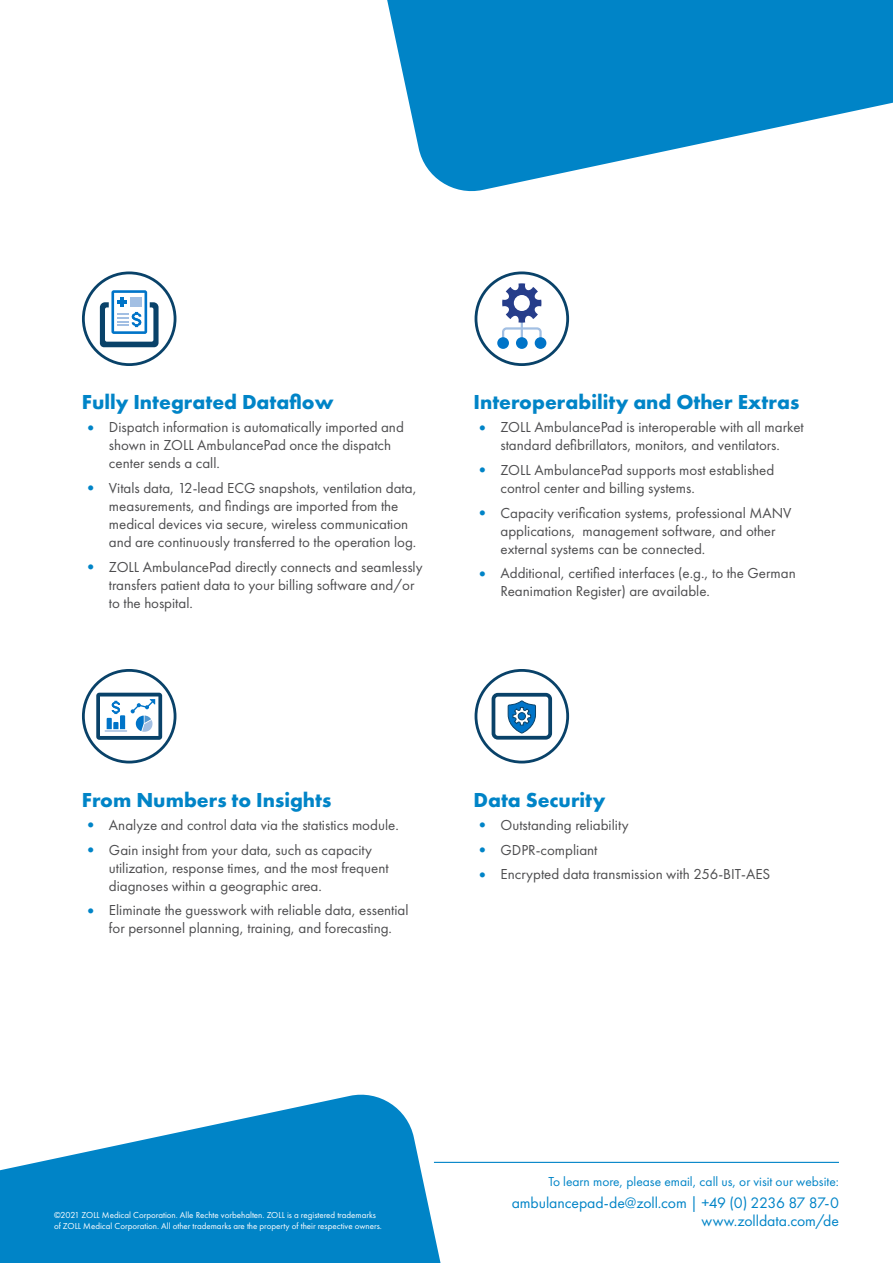
<style>
.page{position:relative;width:893px;height:1263px;background:#fff}
.page>*{position:absolute;margin:0;border:0;box-sizing:border-box;transform-origin:0 0}
.Heading_2{font:700 21px "Futura PT";color:#0084c7}
.Footer_Website{font:15.75px/18px "Futura PT";letter-spacing:-.005em;color:#0084c7;text-align:right}
.t1{font:15px/18px "Futura PT";color:#4d4d4f}
.Footer_CTA{font:13.5px "Futura PT";color:#0084c7}
.Footer_Copyright{font:9px/10.5px "Futura PT";color:#fff}
.s1{font-size:18px;color:#0084c7}
</style>
<div class="page">
<svg style="left:387px;top:0;width:506px;height:192px;fill:#0084c7"></svg>
<svg style="left:0;top:1094px;width:540px;height:169px;fill:#0084c7"></svg>
<hr style="left:434px;top:1162px;width:405px;height:1px;background:#0084c7">
<div style="left:475px;top:669px;width:94px;height:94px;border:3px solid #094269;border-radius:50%"></div>
<div style="left:492px;top:693px;width:60px;height:47px;border:4px solid #094269;border-radius:4px"></div>
<svg style="left:507px;top:700px;width:29px;height:34px"></svg>
<div style="left:475px;top:271px;width:94px;height:95px;border:3px solid #094269;border-radius:50%"></div>
<div style="left:535px;top:337px;width:11px;height:12px;background:#0074c8;border-radius:50%"></div>
<div style="left:516px;top:337px;width:12px;height:12px;background:#0074c8;border-radius:50%"></div>
<div style="left:497px;top:337px;width:12px;height:12px;background:#0074c8;border-radius:50%"></div>
<svg style="left:501px;top:283px;width:42px;height:57px"></svg>
<div style="left:82px;top:669px;width:94px;height:94px;border:3px solid #094269;border-radius:50%"></div>
<svg style="left:96px;top:693px;width:66px;height:47px"></svg>
<div style="left:82px;top:271px;width:94px;height:95px;border:3px solid #094269;border-radius:50%"></div>
<svg style="left:100px;top:290px;width:59px;height:57px"></svg>
<p class="Heading_2" style="left:82px;top:388px;width:253px">Fully Integrated Dataflow</p>
<p class="t1" style="left:109px;top:418px;width:296px;text-indent:-27px"><span class="s1">•</span> Dispatch information is automatically imported and shown in ZOLL AmbulancePad once the dispatch center sends a call.</p>
<p class="t1" style="left:109px;top:479px;width:309px;text-indent:-27px"><span class="s1">•</span> Vitals data, 12-lead ECG snapshots, ventilation data, measurements, and findings are imported from the medical devices via secure, wireless communication and are continuously transferred to the operation log.</p>
<p class="t1" style="left:109px;top:558px;width:315px;text-indent:-27px"><span class="s1">•</span> ZOLL AmbulancePad directly connects and seamlessly transfers patient data to your billing software and/or to the hospital.</p>
<p class="Heading_2" style="left:473px;top:388px;width:327px">Interoperability and Other Extras</p>
<p class="t1" style="left:473px;top:418px;width:332px;text-align:center"><span class="s1">•</span> ZOLL AmbulancePad is interoperable with all market standard defibrillators, monitors, and ventilators.</p>
<p class="t1" style="left:500px;top:461px;width:275px;text-indent:-27px"><span class="s1">•</span> ZOLL AmbulancePad supports most established control center and billing systems.</p>
<p class="t1" style="left:500px;top:504px;width:293px;text-indent:-27px"><span class="s1">•</span> Capacity verification systems, professional MANV applications, management software, and other external systems can be connected.</p>
<p class="t1" style="left:500px;top:564px;width:297px;text-indent:-27px"><span class="s1">•</span> Additional, certified interfaces (e.g., to the German<br>Reanimation Register) are available.</p>
<p class="Heading_2" style="left:82px;top:786px;width:251px">From Numbers to Insights</p>
<p class="t1" style="left:82px;top:816px;width:318px"><span class="s1">•</span> Analyze and control data via the statistics module.</p>
<p class="t1" style="left:109px;top:840px;width:281px;text-indent:-27px"><span class="s1">•</span> Gain insight from your data, such as capacity utilization, response times, and the most frequent diagnoses within a geographic area.</p>
<p class="t1" style="left:109px;top:901px;width:301px;text-indent:-27px"><span class="s1">•</span> Eliminate the guesswork with reliable data, essential for personnel planning, training, and forecasting.</p>
<p class="Heading_2" style="left:473px;top:786px;width:133px">Data Security</p>
<p class="t1" style="left:473px;top:816px;width:157px"><span class="s1">•</span> Outstanding reliability</p>
<p class="t1" style="left:473px;top:840px;width:126px"><span class="s1">•</span> GDPR-compliant</p>
<p class="t1" style="left:473px;top:865px;width:298px"><span class="s1">•</span> Encrypted data transmission with 256-BIT-AES</p>
<p class="Footer_Copyright" style="left:54px;top:1210px;width:329px">©2021 ZOLL Medical Corporation. Alle Rechte vorbehalten. ZOLL is a registered trademarks of ZOLL Medical Corporation. All other trademarks are the property of their respective owners.</p>
<p class="Footer_CTA" style="left:548px;top:1173px;width:292px">To learn more, please email, call us, or visit our website:</p>
<p class="Footer_Website" style="left:512px;top:1193px;width:329px">ambulancepad-de@zoll.com | +49 (0) 2236 87 87-0 www.zolldata.com/de</p>
</div>
